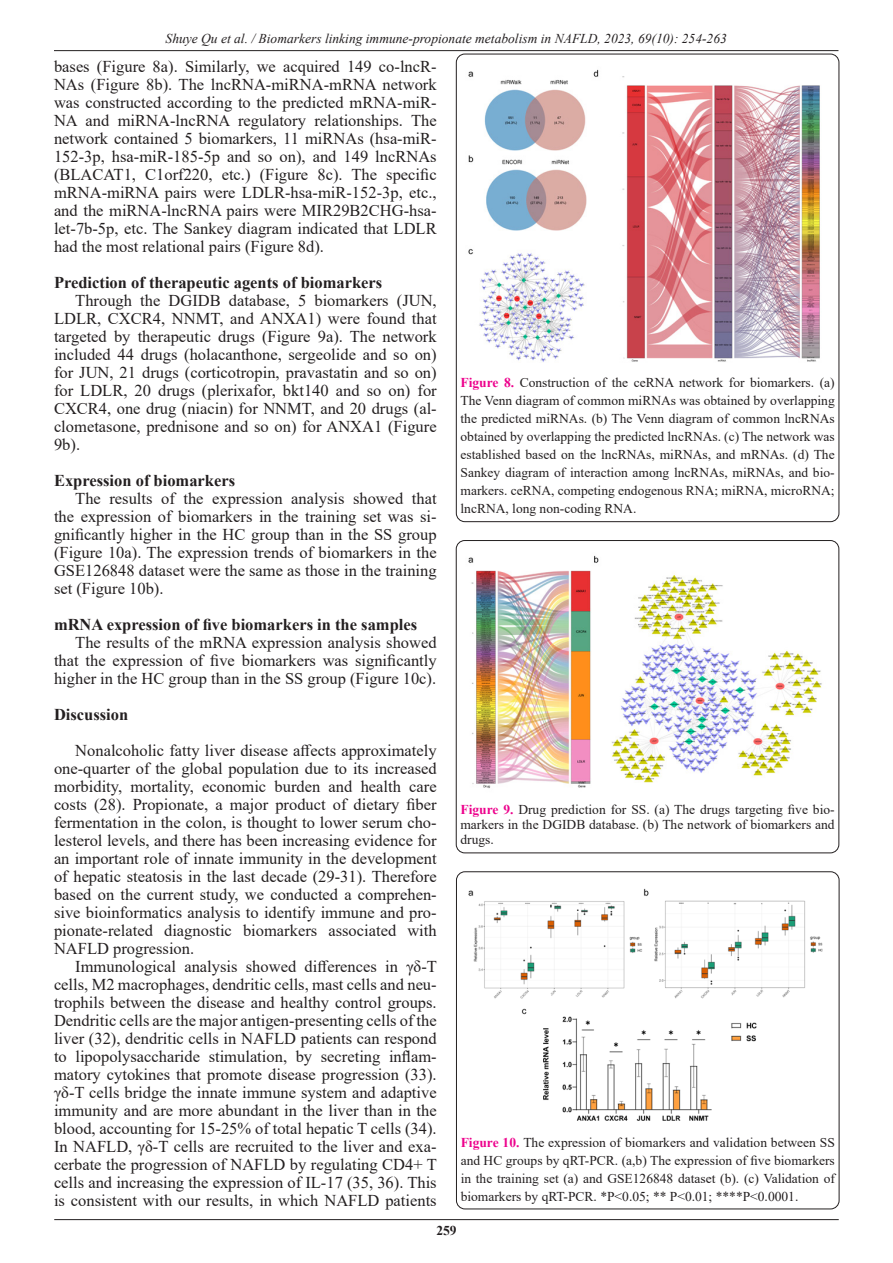
<style>
.page{position:relative;width:893px;height:1263px;background:#fff}
.page>*{position:absolute;margin:0;border:0;box-sizing:border-box;transform-origin:0 0}
.T{font:16.5px/18px "Times New Roman";color:#231f20;text-align:justify}
.heading_2{font:700 16.5px "Times New Roman";color:#231f20}
.T-2{font:700 16.5px "Times New Roman";color:#231f20}
.t1{font:13.5px/18px "Times New Roman";color:#231f20;text-align:justify}
.t2{font:italic 13.5px "Times New Roman";color:#231f20}
.t3{font:700 13.5px "Times New Roman";color:#231f20}
.s1{font-weight:700;color:#ed028c}
</style>
<div class="page">
<hr style="left:54px;top:50px;width:784px;height:1px;background:#231f20">
<hr style="left:54px;top:1219px;width:785px;height:1px;background:#231f20">
<img style="left:468px;top:69px;width:352px;height:293px">
<div style="left:456px;top:540px;width:383px;height:313px;border:1px solid #231f20;border-radius:9px"></div>
<img style="left:468px;top:555px;width:354px;height:233px">
<div style="left:456px;top:872px;width:383px;height:337px;border:1px solid #231f20;border-radius:9px"></div>
<img style="left:468px;top:888px;width:355px;height:233px">
<p class="t2" style="left:166px;top:29px;width:563px">Shuye Qu et al. / Biomarkers linking immune-propionate metabolism in NAFLD, 2023, 69(10): 254-263</p>
<p class="T" style="left:54px;top:57px;width:384px">bases (Figure 8a). Similarly, we acquired 149 co-lncR-NAs (Figure 8b). The lncRNA-miRNA-mRNA network was constructed according to the predicted mRNA-miR-NA and miRNA-lncRNA regulatory relationships. The network contained 5 biomarkers, 11 miRNAs (hsa-miR-152-3p, hsa-miR-185-5p and so on), and 149 lncRNAs (BLACAT1, C1orf220, etc.) (Figure 8c). The specific mRNA-miRNA pairs were LDLR-hsa-miR-152-3p, etc., and the miRNA-lncRNA pairs were MIR29B2CHG-hsa&shy;let-7b-5p, etc. The Sankey diagram indicated that LDLR had the most relational pairs (Figure 8d).</p>
<p class="heading_2" style="left:54px;top:271px;width:330px">Prediction of therapeutic agents of biomarkers</p>
<p class="T" style="left:54px;top:291px;width:384px;text-indent:21px">Through the DGIDB database, 5 biomarkers (JUN, LDLR, CXCR4, NNMT, and ANXA1) were found that targeted by therapeutic drugs (Figure 9a). The network included 44 drugs (holacanthone, sergeolide and so on) for JUN, 21 drugs (corticotropin, pravastatin and so on) for LDLR, 20 drugs (plerixafor, bkt140 and so on) for CXCR4, one drug (niacin) for NNMT, and 20 drugs (al&shy;clometasone, prednisone and so on) for ANXA1 (Figure 9b).</p>
<p class="heading_2" style="left:54px;top:469px;width:183px">Expression of biomarkers</p>
<p class="T" style="left:54px;top:489px;width:384px;text-indent:21px">The results of the expression analysis showed that the expression of biomarkers in the training set was si&shy;gnificantly higher in the HC group than in the SS group (Figure 10a). The expression trends of biomarkers in the GSE126848 dataset were the same as those in the training set (Figure 10b).</p>
<p class="heading_2" style="left:54px;top:613px;width:365px">mRNA expression of five biomarkers in the samples</p>
<p class="T" style="left:54px;top:633px;width:384px;text-indent:21px">The results of the mRNA expression analysis showed that the expression of five biomarkers was significantly higher in the HC group than in the SS group (Figure 10c).</p>
<p class="T-2" style="left:54px;top:703px;width:76px">Discussion</p>
<p class="T" style="left:54px;top:741px;width:384px;text-indent:21px">Nonalcoholic fatty liver disease affects approximately one-quarter of the global population due to its increased morbidity, mortality, economic burden and health care costs (28). Propionate, a major product of dietary fiber fermentation in the colon, is thought to lower serum cho&shy;lesterol levels, and there has been increasing evidence for an important role of innate immunity in the development of hepatic steatosis in the last decade (29-31). Therefore based on the current study, we conducted a comprehen&shy;sive bioinformatics analysis to identify immune and pro&shy;pionate-related diagnostic biomarkers associated with NAFLD progression.</p>
<p class="T" style="left:54px;top:957px;width:384px;text-indent:21px">Immunological analysis showed differences in γδ-T cells, M2 macrophages, dendritic cells, mast cells and neu&shy;trophils between the disease and healthy control groups.<br>Dendritic cells are the major antigen-presenting cells of the liver (32), dendritic cells in NAFLD patients can respond to lipopolysaccharide stimulation, by secreting inflam&shy;matory cytokines that promote disease progression (33). γδ-T cells bridge the innate immune system and adaptive immunity and are more abundant in the liver than in the blood, accounting for 15-25% of total hepatic T cells (34).<br>In NAFLD, γδ-T cells are recruited to the liver and exa&shy;cerbate the progression of NAFLD by regulating CD4+ T cells and increasing the expression of IL-17 (35, 36). This is consistent with our results, in which NAFLD patients</p>
<p class="t1" style="left:460px;top:373px;width:376px"><span class="s1">Figure 8.</span> Construction of the ceRNA network for biomarkers. (a)<br>The Venn diagram of common miRNAs was obtained by overlapping the predicted miRNAs. (b) The Venn diagram of common lncRNAs obtained by overlapping the predicted lncRNAs. (c) The network was established based on the lncRNAs, miRNAs, and mRNAs. (d) The Sankey diagram of interaction among lncRNAs, miRNAs, and bio&shy;markers. ceRNA, competing endogenous RNA; miRNA, microRNA; lncRNA, long non-coding RNA.</p>
<p class="t1" style="left:460px;top:802px;width:376px;line-height:15px"><span class="s1">Figure 9.</span> Drug prediction for SS. (a) The drugs targeting five bio&shy;markers in the DGIDB database. (b) The network of biomarkers and drugs.</p>
<p class="t1" style="left:461px;top:1133px;width:376px"><span class="s1">Figure 10.</span> The expression of biomarkers and validation between SS and HC groups by qRT-PCR. (a,b) The expression of five biomarkers in the training set (a) and GSE126848 dataset (b). (c) Validation of biomarkers by qRT-PCR. *P&lt;0.05; ** P&lt;0.01; ****P&lt;0.0001.</p>
<p class="t3" style="left:436px;top:1220px;width:22px">259</p>
</div>
